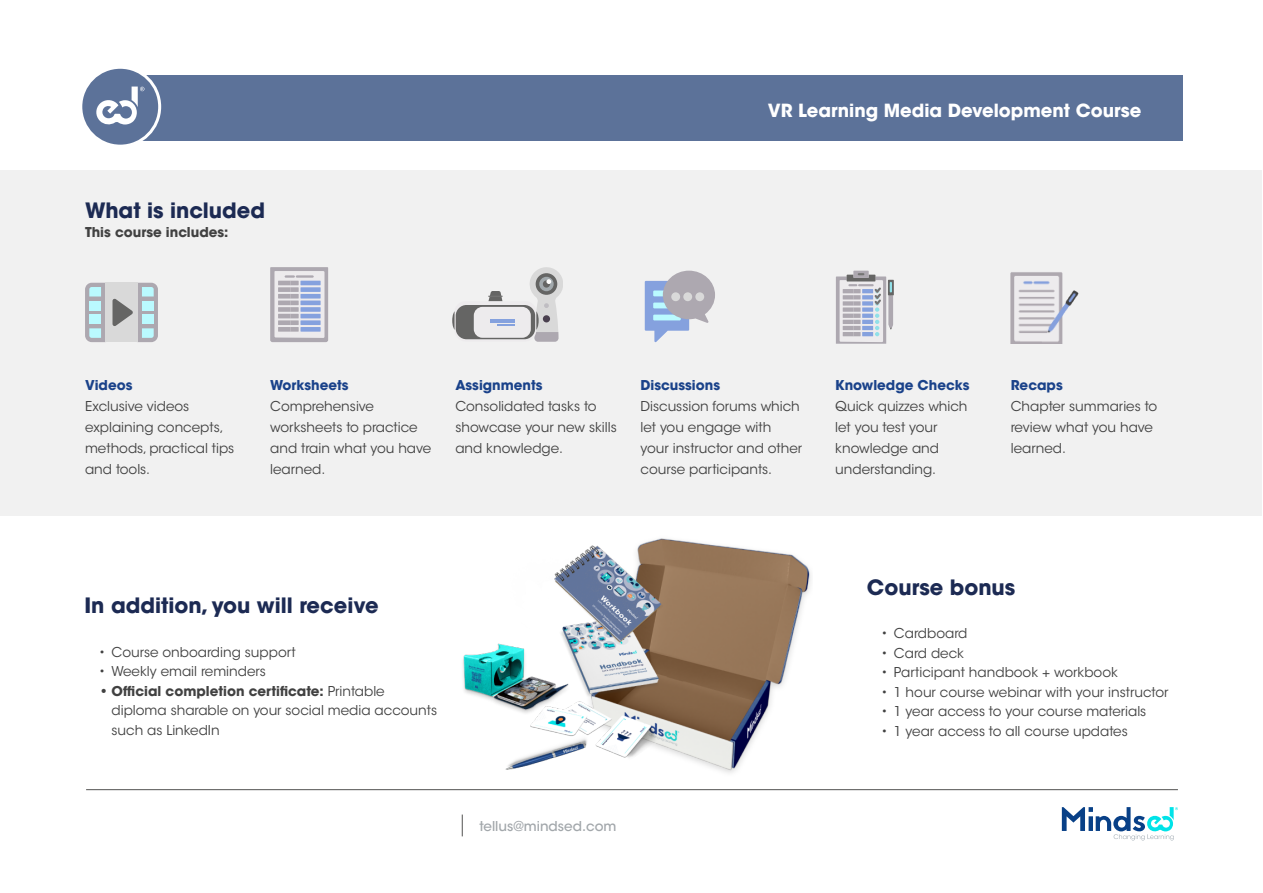
<style>
.page{position:relative;width:1263px;height:893px;background:#fff}
.page>*{position:absolute;margin:0;border:0;box-sizing:border-box;transform-origin:0 0}
.t1{font:700 21px "ITC Avant Garde Std";color:#1c2a53}
.t2{font:700 18px "ITC Avant Garde Std";color:#fff}
.t3{font:13.5px/21px "ITC Avant Garde Std";color:#414141}
.t4{font:700 13.5px "ITC Avant Garde Std";color:#1a428a}
.t5{font:700 13.5px "ITC Avant Garde Std";color:#414141}
.t6{font:500 13.5px "ITC Avant Garde Std";color:#a2a7ab}
.s1{font-weight:700}
</style>
<div class="page">
<svg style="left:1062px;top:807px;width:116px;height:33px"></svg>
<div style="left:128px;top:75px;width:1055px;height:66px;background:#5c7299"></div>
<div style="left:81px;top:67px;width:79px;height:79px;background:#5c7299;border-radius:50%"></div>
<div style="left:79px;top:66px;width:82px;height:82px;border:3px solid #fff;border-radius:50%"></div>
<svg style="left:96px;top:87px;width:48px;height:38px"></svg>
<svg style="left:462px;top:814px;width:1px;height:22px"></svg>
<hr style="left:86px;top:789px;width:1092px;height:1px;background:#656564">
<div style="left:1px;top:170px;width:1261px;height:346px;background:#f1f1f1"></div>
<div style="left:132px;top:283px;width:26px;height:59px;background:#ada8b0;border-radius:7px"></div>
<div style="left:85px;top:283px;width:26px;height:59px;background:#ada8b0;border-radius:7px"></div>
<div style="left:105px;top:283px;width:33px;height:59px;background:#d9d9d9"></div>
<div style="left:89px;top:301px;width:12px;height:9px;background:#bafaff"></div>
<div style="left:89px;top:315px;width:12px;height:9px;background:#bafaff"></div>
<div style="left:142px;top:301px;width:12px;height:9px;background:#bafaff"></div>
<div style="left:142px;top:315px;width:12px;height:9px;background:#bafaff"></div>
<svg style="left:142px;top:287px;width:12px;height:9px"></svg>
<svg style="left:89px;top:287px;width:12px;height:9px"></svg>
<svg style="left:89px;top:328px;width:12px;height:10px"></svg>
<svg style="left:142px;top:328px;width:12px;height:10px"></svg>
<svg style="left:112px;top:299px;width:21px;height:27px"></svg>
<svg style="left:270px;top:267px;width:58px;height:75px"></svg>
<div style="left:853px;top:271px;width:16px;height:7px;background:#ada8b0"></div>
<div style="left:888px;top:280px;width:6px;height:15px;background:#7a7a79"></div>
<svg style="left:836px;top:273px;width:57px;height:71px"></svg>
<svg style="left:645px;top:271px;width:70px;height:71px"></svg>
<div style="left:683px;top:292px;width:9px;height:9px;background:#d9d9d9;border-radius:50%"></div>
<div style="left:695px;top:292px;width:9px;height:9px;background:#d9d9d9;border-radius:50%"></div>
<div style="left:671px;top:292px;width:9px;height:9px;background:#d9d9d9;border-radius:50%"></div>
<svg style="left:530px;top:267px;width:33px;height:75px"></svg>
<div style="left:543px;top:315px;width:7px;height:7px;background:#4a404f;border-radius:50%"></div>
<svg style="left:452px;top:311px;width:7px;height:19px"></svg>
<svg style="left:532px;top:311px;width:7px;height:19px"></svg>
<svg style="left:455px;top:301px;width:81px;height:41px"></svg>
<div style="left:456px;top:305px;width:79px;height:34px;background:#656564;border-radius:11px"></div>
<div style="left:474px;top:307px;width:57px;height:31px;background:#edebed;border-radius:9px"></div>
<hr style="left:490px;top:319px;width:25px;height:3px;background:#85a1de">
<svg style="left:497px;top:324px;width:18px;height:1px"></svg>
<svg style="left:488px;top:291px;width:14px;height:11px"></svg>
<img style="left:463px;top:538px;width:348px;height:235px">
<img style="left:1011px;top:272px;width:68px;height:72px">
<h1 class="t1" style="left:85px;top:196px;width:182px">What is included</h1>
<p class="t5" style="left:85px;top:224px;width:145px">This course includes:</p>
<h2 class="t2" style="left:768px;top:98px;width:375px">VR Learning Media Development Course</h2>
<p class="t4" style="left:85px;top:376px;width:49px">Videos</p>
<p class="t3" style="left:85px;top:396px;width:151px">Exclusive videos explaining concepts, methods, practical tips and tools.</p>
<p class="t4" style="left:270px;top:376px;width:80px">Worksheets</p>
<p class="t3" style="left:270px;top:396px;width:163px">Comprehensive worksheets to practice and train what you have learned.</p>
<p class="t4" style="left:455px;top:376px;width:89px">Assignments</p>
<p class="t3" style="left:455px;top:396px;width:163px">Consolidated tasks to showcase your new skills and knowledge.</p>
<p class="t4" style="left:640px;top:376px;width:81px">Discussions</p>
<p class="t3" style="left:640px;top:396px;width:163px">Discussion forums which let you engage with your instructor and other course participants.</p>
<p class="t4" style="left:835px;top:376px;width:136px">Knowledge Checks</p>
<p class="t3" style="left:835px;top:396px;width:134px">Quick quizzes which let you test your knowledge and understanding.</p>
<p class="t4" style="left:1011px;top:376px;width:53px">Recaps</p>
<p class="t3" style="left:1011px;top:396px;width:148px">Chapter summaries to review what you have learned.</p>
<h1 class="t1" style="left:85px;top:592px;width:296px">In addition, you will receive</h1>
<p class="t3" style="left:99px;top:641px;width:198px">• Course onboarding support</p>
<p class="t3" style="left:99px;top:661px;width:169px">• Weekly email reminders</p>
<p class="t3" style="left:112px;top:681px;width:327px;line-height:19.5px;text-indent:-13px"><span class="s1">• Official completion certificate:</span> Printable diploma sharable on your social media accounts such as LinkedIn</p>
<p class="t6" style="left:479px;top:818px;width:139px">tellus@mindsed.com</p>
<h1 class="t1" style="left:867px;top:573px;width:150px">Course bonus</h1>
<p class="t3" style="left:881px;top:623px;width:88px">• Cardboard</p>
<p class="t3" style="left:881px;top:642px;width:84px">• Card deck</p>
<p class="t3" style="left:881px;top:662px;width:238px">• Participant handbook + workbook</p>
<p class="t3" style="left:881px;top:681px;width:289px">• 1 hour course webinar with your instructor</p>
<p class="t3" style="left:881px;top:701px;width:267px">• 1 year access to your course materials</p>
<p class="t3" style="left:881px;top:720px;width:248px">• 1 year access to all course updates</p>
</div>
